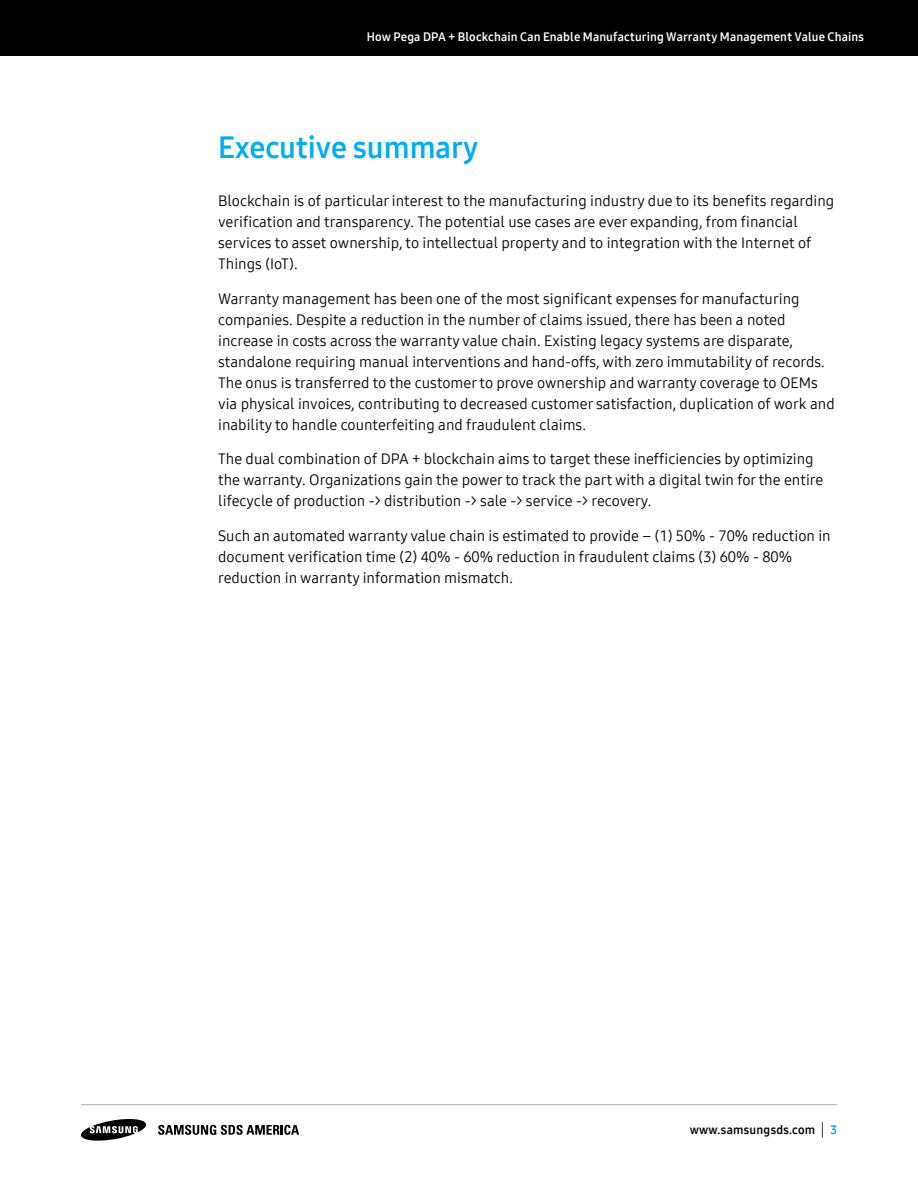
<style>
.page{position:relative;width:918px;height:1188px;background:#fff}
.page>*{position:absolute;margin:0;border:0;box-sizing:border-box;transform-origin:0 0}
.t1{font:30px "Samsung One UI Latin 700";color:#00aeef}
.t2{font:15px/21px "Samsung One UI Latin 400";color:#000}
.t3{font:12px "Samsung One UI Latin 700";letter-spacing:.01em;color:#fff}
.t4{font:12px "Samsung One UI Latin 700";letter-spacing:.02em;color:#000}
.s1{font-family:"Samsung One UI Latin 400";font-size:15px}
.s2{color:#00a5e4}
</style>
<div class="page">
<div style="left:0;top:0;width:918px;height:55px;background:#000"></div>
<svg style="left:81px;top:1119px;width:66px;height:22px"></svg>
<svg style="left:158px;top:1125px;width:141px;height:10px"></svg>
<hr style="left:81px;top:1104px;width:756px;height:1px;background:#b2afb0">
<p class="t3" style="left:367px;top:29px;width:499px">How Pega DPA + Blockchain Can Enable Manufacturing Warranty Management Value Chains</p>
<h1 class="t1" style="left:218px;top:128px;width:262px">Executive summary</h1>
<p class="t2" style="left:218px;top:190px;width:618px">Blockchain is of particular interest to the manufacturing industry due to its benefits regarding verification and transparency. The potential use cases are ever expanding, from financial services to asset ownership, to intellectual property and to integration with the Internet of Things (IoT).</p>
<p class="t2" style="left:218px;top:288px;width:618px">Warranty management has been one of the most significant expenses for manufacturing companies. Despite a reduction in the number of claims issued, there has been a noted increase in costs across the warranty value chain. Existing legacy systems are disparate, standalone requiring manual interventions and hand-offs, with zero immutability of records.<br>The onus is transferred to the customer to prove ownership and warranty coverage to OEMs via physical invoices, contributing to decreased customer satisfaction, duplication of work and inability to handle counterfeiting and fraudulent claims.</p>
<p class="t2" style="left:218px;top:448px;width:607px">The dual combination of DPA + blockchain aims to target these inefficiencies by optimizing the warranty. Organizations gain the power to track the part with a digital twin for the entire lifecycle of production -&gt; distribution -&gt; sale -&gt; service -&gt; recovery.</p>
<p class="t2" style="left:218px;top:525px;width:614px">Such an automated warranty value chain is estimated to provide – (1) 50% - 70% reduction in document verification time (2) 40% - 60% reduction in fraudulent claims (3) 60% - 80% reduction in warranty information mismatch.</p>
<p class="t4" style="left:690px;top:1122px;width:149px">www.samsungsds.com <span class="s1">|</span> <span class="s2">3</span></p>
</div>
